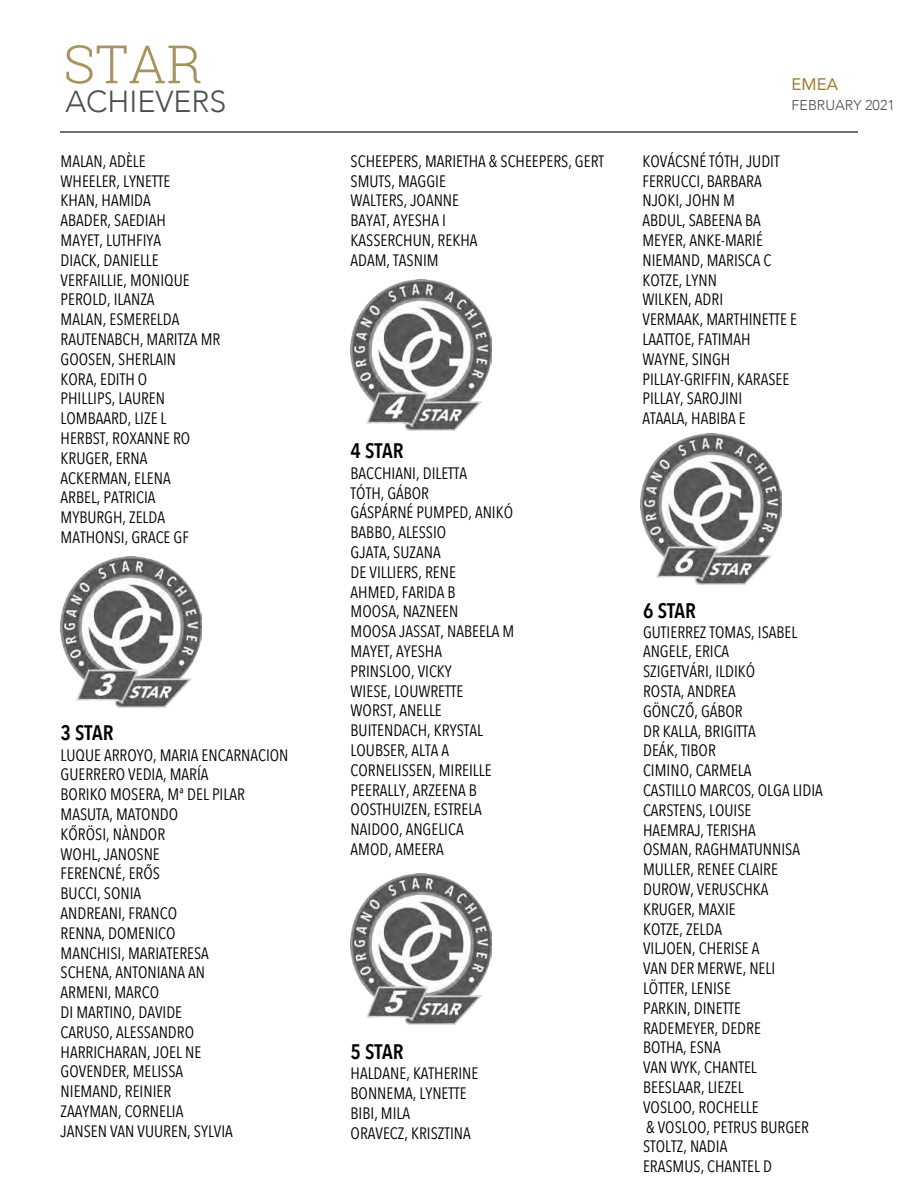
<style>
.page{position:relative;width:918px;height:1188px;background:#fff}
.page>*{position:absolute;margin:0;border:0;box-sizing:border-box;transform-origin:0 0}
.t1{font:300 52.95px "Roboto Slab";color:#a79260}
.t2{font:300 30.3px "Avenir";color:#4f4e4e}
.t3{font:600 21px "Avenir Next Condensed";letter-spacing:-.005em;color:#000}
.t4{font:16.65px "Avenir";color:#9d7e2e}
.t5{font:16.5px/19.8px "Avenir Next Condensed";color:#000}
.t6{font:300 14.25px "Avenir";color:#4e4d4d}
</style>
<div class="page">
<hr style="left:61px;top:131px;width:797px;height:2px;background:#727272">
<img style="left:61px;top:557px;width:140px;height:151px">
<img style="left:351px;top:280px;width:140px;height:151px">
<img style="left:351px;top:873px;width:140px;height:151px">
<img style="left:641px;top:434px;width:141px;height:151px">
<h1 class="t1" style="left:64px;top:28px;width:140px">STAR</h1>
<h2 class="t2" style="left:65px;top:83px;width:162px">ACHIEVERS</h2>
<p class="t5" style="left:61px;top:150px;width:161px">MALAN, ADÈLE<br>WHEELER, LYNETTE<br>KHAN, HAMIDA<br>ABADER, SAEDIAH<br>MAYET, LUTHFIYA<br>DIACK, DANIELLE<br>VERFAILLIE, MONIQUE<br>PEROLD, ILANZA<br>MALAN, ESMERELDA<br>RAUTENABCH, MARITZA MR<br>GOOSEN, SHERLAIN<br>KORA, EDITH O<br>PHILLIPS, LAUREN<br>LOMBAARD, LIZE L<br>HERBST, ROXANNE RO<br>KRUGER, ERNA<br>ACKERMAN, ELENA<br>ARBEL, PATRICIA<br>MYBURGH, ZELDA<br>MATHONSI, GRACE GF</p>
<p class="t3" style="left:61px;top:715px;width:54px">3 STAR</p>
<p class="t5" style="left:61px;top:744px;width:229px">LUQUE ARROYO, MARIA ENCARNACION<br>GUERRERO VEDIA, MARÍA<br>BORIKO MOSERA, Mª DEL PILAR<br>MASUTA, MATONDO<br>KŐRÖSI, NÀNDOR<br>WOHL, JANOSNE<br>FERENCNÉ, ERŐS<br>BUCCI, SONIA<br>ANDREANI, FRANCO<br>RENNA, DOMENICO<br>MANCHISI, MARIATERESA<br>SCHENA, ANTONIANA AN<br>ARMENI, MARCO<br>DI MARTINO, DAVIDE<br>CARUSO, ALESSANDRO<br>HARRICHARAN, JOEL NE<br>GOVENDER, MELISSA<br>NIEMAND, REINIER<br>ZAAYMAN, CORNELIA<br>JANSEN VAN VUUREN, SYLVIA</p>
<p class="t5" style="left:351px;top:150px;width:255px">SCHEEPERS, MARIETHA &amp; SCHEEPERS, GERT<br>SMUTS, MAGGIE<br>WALTERS, JOANNE<br>BAYAT, AYESHA I<br>KASSERCHUN, REKHA<br>ADAM, TASNIM</p>
<p class="t3" style="left:351px;top:433px;width:54px">4 STAR</p>
<p class="t5" style="left:351px;top:462px;width:165px">BACCHIANI, DILETTA<br>TÓTH, GÁBOR<br>GÁSPÁRNÉ PUMPED, ANIKÓ<br>BABBO, ALESSIO<br>GJATA, SUZANA<br>DE VILLIERS, RENE<br>AHMED, FARIDA B<br>MOOSA, NAZNEEN<br>MOOSA JASSAT, NABEELA M<br>MAYET, AYESHA<br>PRINSLOO, VICKY<br>WIESE, LOUWRETTE<br>WORST, ANELLE<br>BUITENDACH, KRYSTAL<br>LOUBSER, ALTA A<br>CORNELISSEN, MIREILLE<br>PEERALLY, ARZEENA B<br>OOSTHUIZEN, ESTRELA<br>NAIDOO, ANGELICA<br>AMOD, AMEERA</p>
<p class="t3" style="left:351px;top:1033px;width:54px">5 STAR</p>
<p class="t5" style="left:351px;top:1063px;width:129px">HALDANE, KATHERINE<br>BONNEMA, LYNETTE<br>BIBI, MILA<br>ORAVECZ, KRISZTINA</p>
<p class="t4" style="left:792px;top:71px;width:48px">EMEA</p>
<p class="t6" style="left:792px;top:97px;width:105px">FEBRUARY 2021</p>
<p class="t5" style="left:642px;top:150px;width:156px">KOVÁCSNÉ TÓTH, JUDIT<br>FERRUCCI, BARBARA<br>NJOKI, JOHN M<br>ABDUL, SABEENA BA<br>MEYER, ANKE-MARIÉ<br>NIEMAND, MARISCA C<br>KOTZE, LYNN<br>WILKEN, ADRI<br>VERMAAK, MARTHINETTE E<br>LAATTOE, FATIMAH<br>WAYNE, SINGH<br>PILLAY-GRIFFIN, KARASEE<br>PILLAY, SAROJINI<br>ATAALA, HABIBA E</p>
<p class="t3" style="left:643px;top:593px;width:54px">6 STAR</p>
<p class="t5" style="left:643px;top:621px;width:181px">GUTIERREZ TOMAS, ISABEL<br>ANGELE, ERICA<br>SZIGETVÁRI, ILDIKÓ<br>ROSTA, ANDREA<br>GÖNCZŐ, GÁBOR<br>DR KALLA, BRIGITTA<br>DEÁK, TIBOR<br>CIMINO, CARMELA<br>CASTILLO MARCOS, OLGA LIDIA<br>CARSTENS, LOUISE<br>HAEMRAJ, TERISHA<br>OSMAN, RAGHMATUNNISA<br>MULLER, RENEE CLAIRE<br>DUROW, VERUSCHKA<br>KRUGER, MAXIE<br>KOTZE, ZELDA<br>VILJOEN, CHERISE A<br>VAN DER MERWE, NELI<br>LÖTTER, LENISE<br>PARKIN, DINETTE<br>RADEMEYER, DEDRE<br>BOTHA, ESNA<br>VAN WYK, CHANTEL<br>BEESLAAR, LIEZEL<br>VOSLOO, ROCHELLE<br>&amp; VOSLOO, PETRUS BURGER<br>STOLTZ, NADIA<br>ERASMUS, CHANTEL D</p>
</div>
